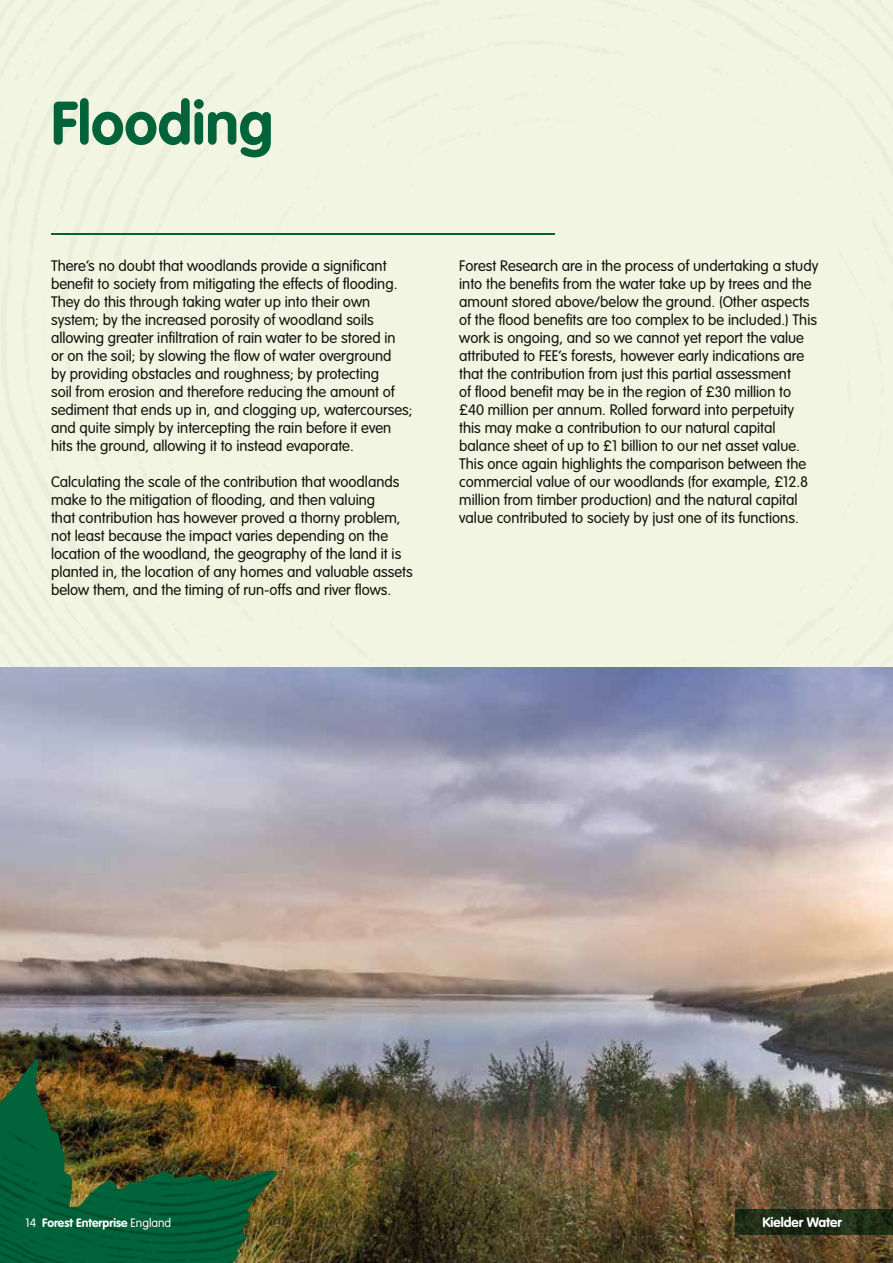
<style>
.page{position:relative;width:893px;height:1263px;background:#fff}
.page>*{position:absolute;margin:0;border:0;box-sizing:border-box;transform-origin:0 0}
.t1{font:700 60px "VAG Rounded";color:#00633a}
.t2{font:300 15px/18px "VAG Rounded";color:#12110c}
.t3{font:700 13.5px "VAG Rounded";color:#fff}
.t4{font:700 12px "VAG Rounded";color:#fff}
.s1{font-weight:300}
</style>
<div class="page">
<img style="left:0;top:667px;width:893px;height:596px">
<svg style="left:736px;top:1209px;width:157px;height:25px;background:#1d2b15"></svg>
<img style="left:0;top:1059px;width:297px;height:204px">
<hr style="left:51px;top:233px;width:504px;height:2px;background:#00633a">
<h1 class="t1" style="left:51px;top:88px;width:224px">Flooding</h1>
<p class="t2" style="left:51px;top:256px;width:363px">There’s no doubt that woodlands provide a significant benefit to society from mitigating the effects of flooding.<br>They do this through taking water up into their own system; by the increased porosity of woodland soils allowing greater infiltration of rain water to be stored in<br>or on the soil; by slowing the flow of water overground<br>by providing obstacles and roughness; by protecting<br>soil from erosion and therefore reducing the amount of sediment that ends up in, and clogging up, watercourses; and quite simply by intercepting the rain before it even hits the ground, allowing it to instead evaporate.</p>
<p class="t2" style="left:51px;top:473px;width:363px">Calculating the scale of the contribution that woodlands make to the mitigation of flooding, and then valuing<br>that contribution has however proved a thorny problem, not least because the impact varies depending on the location of the woodland, the geography of the land it is planted in, the location of any homes and valuable assets below them, and the timing of run-offs and river flows.</p>
<p class="t2" style="left:459px;top:256px;width:361px">Forest Research are in the process of undertaking a study into the benefits from the water take up by trees and the amount stored above/below the ground. (Other aspects of the flood benefits are too complex to be included.) This work is ongoing, and so we cannot yet report the value attributed to FEE’s forests, however early indications are that the contribution from just this partial assessment<br>of flood benefit may be in the region of £30 million to £40 million per annum. Rolled forward into perpetuity this may make a contribution to our natural capital balance sheet of up to £1 billion to our net asset value.<br>This once again highlights the comparison between the commercial value of our woodlands (for example, £12.8 million from timber production) and the natural capital value contributed to society by just one of its functions.</p>
<p class="t4" style="left:26px;top:1215px;width:147px"><span class="s1">14</span> Forest Enterprise <span class="s1">England</span></p>
<p class="t3" style="left:762px;top:1214px;width:81px">Kielder Water</p>
</div>
